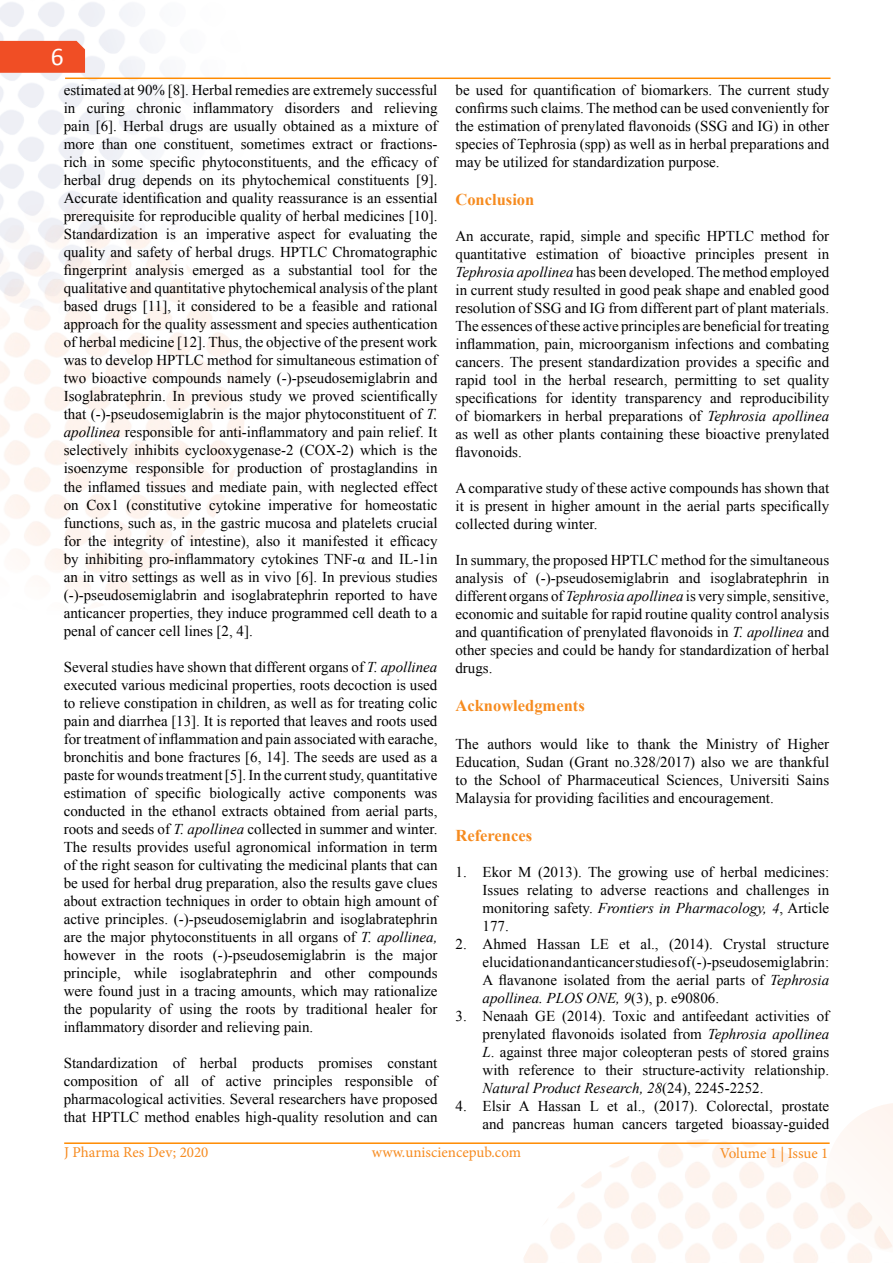
<style>
.page{position:relative;width:893px;height:1263px;background:#fff}
.page>*{position:absolute;margin:0;border:0;box-sizing:border-box;transform-origin:0 0}
.t1{font:25.5px "Calibri";color:#fff}
.t2{font:700 16.5px "Times New Roman";color:#f68b1f}
.t3{font:15px/18px "Times New Roman";color:#000;text-align:justify}
.t4{font:15px "Minion Pro";color:#f68b20}
.s1{font-style:italic}
</style>
<div class="page">
<svg style="left:841px;top:1103px;width:52px;height:36px"></svg>
<div style="left:0;top:41px;width:85px;height:32px;background:#f04e25"></div>
<hr style="left:64px;top:1142px;width:766px;height:2px;background:#ff8b01">
<hr style="left:65px;top:78px;width:765px;height:1px;background:#ff8b01">
<h1 class="t1" style="left:51px;top:40px;width:14px">6</h1>
<p class="t3" style="left:64px;top:81px;width:375px">estimated at 90% [8]. Herbal remedies are extremely successful in curing chronic inflammatory disorders and relieving pain [6]. Herbal drugs are usually obtained as a mixture of more than one constituent, sometimes extract or fractions&shy;rich in some specific phytoconstituents, and the efficacy of herbal drug depends on its phytochemical constituents [9].<br>Accurate identification and quality reassurance is an essential prerequisite for reproducible quality of herbal medicines [10].<br>Standardization is an imperative aspect for evaluating the quality and safety of herbal drugs. HPTLC Chromatographic fingerprint analysis emerged as a substantial tool for the qualitative and quantitative phytochemical analysis of the plant based drugs [11], it considered to be a feasible and rational approach for the quality assessment and species authentication of herbal medicine [12]. Thus, the objective of the present work was to develop HPTLC method for simultaneous estimation of two bioactive compounds namely (-)-pseudosemiglabrin and Isoglabratephrin. In previous study we proved scientifically that (-)-pseudosemiglabrin is the major phytoconstituent of <span class="s1">T. apollinea</span> responsible for anti-inflammatory and pain relief. It selectively inhibits cyclooxygenase-2 (COX-2) which is the isoenzyme responsible for production of prostaglandins in the inflamed tissues and mediate pain, with neglected effect on Cox1 (constitutive cytokine imperative for homeostatic functions, such as, in the gastric mucosa and platelets crucial for the integrity of intestine), also it manifested it efficacy by inhibiting pro-inflammatory cytokines TNF-α and IL-1in an in vitro settings as well as in vivo [6]. In previous studies (-)-pseudosemiglabrin and isoglabratephrin reported to have anticancer properties, they induce programmed cell death to a penal of cancer cell lines [2, 4].</p>
<p class="t3" style="left:64px;top:657px;width:375px">Several studies have shown that different organs of <span class="s1">T. apollinea </span>executed various medicinal properties, roots decoction is used to relieve constipation in children, as well as for treating colic pain and diarrhea [13]. It is reported that leaves and roots used for treatment of inflammation and pain associated with earache, bronchitis and bone fractures [6, 14]. The seeds are used as a paste for wounds treatment [5]. In the current study, quantitative estimation of specific biologically active components was conducted in the ethanol extracts obtained from aerial parts, roots and seeds of <span class="s1">T. apollinea</span> collected in summer and winter.<br>The results provides useful agronomical information in term of the right season for cultivating the medicinal plants that can be used for herbal drug preparation, also the results gave clues about extraction techniques in order to obtain high amount of active principles. (-)-pseudosemiglabrin and isoglabratephrin are the major phytoconstituents in all organs of <span class="s1">T. apollinea, </span>however in the roots (-)-pseudosemiglabrin is the major principle, while isoglabratephrin and other compounds were found just in a tracing amounts, which may rationalize the popularity of using the roots by traditional healer for inflammatory disorder and relieving pain.</p>
<p class="t3" style="left:64px;top:1053px;width:375px">Standardization of herbal products promises constant composition of all of active principles responsible of pharmacological activities. Several researchers have proposed that HPTLC method enables high-quality resolution and can</p>
<p class="t3" style="left:455px;top:81px;width:375px">be used for quantification of biomarkers. The current study confirms such claims. The method can be used conveniently for the estimation of prenylated flavonoids (SSG and IG) in other species of Tephrosia (spp) as well as in herbal preparations and may be utilized for standardization purpose.</p>
<p class="t2" style="left:455px;top:188px;width:80px">Conclusion</p>
<p class="t3" style="left:455px;top:227px;width:375px">An accurate, rapid, simple and specific HPTLC method for quantitative estimation of bioactive principles present in <span class="s1">Tephrosia apollinea</span> has been developed. The method employed in current study resulted in good peak shape and enabled good resolution of SSG and IG from different part of plant materials.<br>The essences of these active principles are beneficial for treating inflammation, pain, microorganism infections and combating cancers. The present standardization provides a specific and rapid tool in the herbal research, permitting to set quality specifications for identity transparency and reproducibility of biomarkers in herbal preparations of <span class="s1">Tephrosia apollinea </span>as well as other plants containing these bioactive prenylated flavonoids.</p>
<p class="t3" style="left:455px;top:479px;width:375px">A comparative study of these active compounds has shown that it is present in higher amount in the aerial parts specifically collected during winter.</p>
<p class="t3" style="left:455px;top:551px;width:375px">In summary, the proposed HPTLC method for the simultaneous analysis of (-)-pseudosemiglabrin and isoglabratephrin in different organs of <span class="s1">Tephrosia apollinea</span> is very simple, sensitive, economic and suitable for rapid routine quality control analysis and quantification of prenylated flavonoids in <span class="s1">T. apollinea</span> and other species and could be handy for standardization of herbal drugs.</p>
<p class="t2" style="left:455px;top:694px;width:131px">Acknowledgments</p>
<p class="t3" style="left:455px;top:735px;width:375px">The authors would like to thank the Ministry of Higher Education, Sudan (Grant no.328/2017) also we are thankful to the School of Pharmaceutical Sciences, Universiti Sains Malaysia for providing facilities and encouragement.</p>
<p class="t2" style="left:455px;top:824px;width:78px">References</p>
<p class="t3" style="left:482px;top:862px;width:348px;text-indent:-27px">1. Ekor M (2013). The growing use of herbal medicines:<br>Issues relating to adverse reactions and challenges in monitoring safety. <span class="s1">Frontiers in Pharmacology, 4</span>, Article 177.</p>
<p class="t3" style="left:482px;top:934px;width:348px;text-indent:-27px">2. Ahmed Hassan LE et al., (2014). Crystal structure elucidation and anticancer studies of (-)-pseudosemiglabrin:<br>A flavanone isolated from the aerial parts of <span class="s1">Tephrosia apollinea. PLOS ONE, 9</span>(3), p. e90806.</p>
<p class="t3" style="left:482px;top:1006px;width:348px;text-indent:-27px">3. Nenaah GE (2014). Toxic and antifeedant activities of prenylated flavonoids isolated from <span class="s1">Tephrosia apollinea L</span>. against three major coleopteran pests of stored grains with reference to their structure-activity relationship.<br><span class="s1">Natural Product Research, 28</span>(24), 2245-2252.</p>
<p class="t3" style="left:455px;top:1096px;width:375px;text-align:right">4. Elsir A Hassan L et al., (2017). Colorectal, prostate and pancreas human cancers targeted bioassay-guided</p>
<p class="t4" style="left:64px;top:1142px;width:146px">J Pharma Res Dev; 2020</p>
<p class="t4" style="left:372px;top:1142px;width:151px">www.unisciencepub.com</p>
<p class="t4" style="left:720px;top:1143px;width:110px">Volume 1 | Issue 1</p>
</div>
